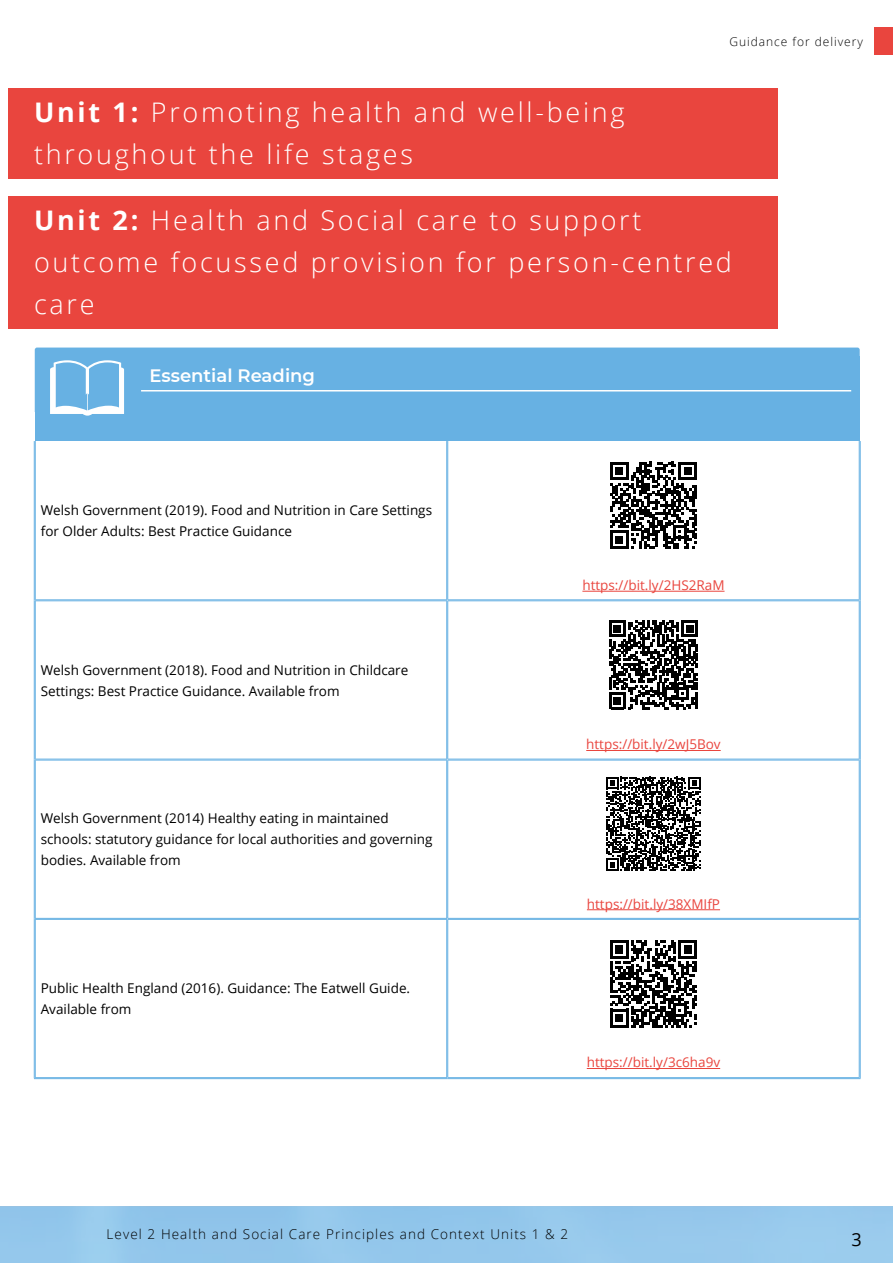
<style>
.page{position:relative;width:893px;height:1263px;background:#fff}
.page>*{position:absolute;margin:0;border:0;box-sizing:border-box;transform-origin:0 0}
.t1{font:300 27px/42px "Open Sans";letter-spacing:.1em;color:#fff}
.t2{font:600 18px "Montserrat";color:#fff}
.t3{font:18px "Open Sans";color:#000}
.t4{font:13.5px/21px "Open Sans";color:#000}
.t5{font:13.5px "Open Sans";color:#e9453e}
.t6{font:300 13.5px "Open Sans";letter-spacing:.08em;color:#000}
.t7{font:300 12px "Open Sans";letter-spacing:.08em;color:#000}
.s1{font-weight:700}
</style>
<div class="page">
<div style="left:874px;top:28px;width:19px;height:27px;background:#e9453e"></div>
<div style="left:9px;top:88px;width:769px;height:90px;background:#e9453e"></div>
<div style="left:9px;top:196px;width:769px;height:132px;background:#e9453e"></div>
<div style="left:35px;top:356px;width:825px;height:85px;background:#67b1e3"></div>
<hr style="left:34px;top:441px;width:1px;height:159px;background:#67b1e3">
<hr style="left:35px;top:441px;width:1px;height:158px;background:#67b1e3">
<hr style="left:446px;top:441px;width:1px;height:158px;background:#67b1e3">
<hr style="left:447px;top:441px;width:1px;height:158px;background:#67b1e3">
<hr style="left:859px;top:441px;width:1px;height:158px;background:#67b1e3">
<hr style="left:860px;top:441px;width:1px;height:159px;background:#67b1e3">
<hr style="left:35px;top:599px;width:412px;height:1px;background:#67b1e3">
<hr style="left:35px;top:600px;width:412px;height:1px;background:#67b1e3">
<hr style="left:34px;top:600px;width:1px;height:159px;background:#67b1e3">
<hr style="left:35px;top:601px;width:1px;height:158px;background:#67b1e3">
<hr style="left:447px;top:599px;width:412px;height:1px;background:#67b1e3">
<hr style="left:447px;top:600px;width:412px;height:1px;background:#67b1e3">
<hr style="left:446px;top:601px;width:1px;height:158px;background:#67b1e3">
<hr style="left:447px;top:601px;width:1px;height:158px;background:#67b1e3">
<hr style="left:859px;top:601px;width:1px;height:158px;background:#67b1e3">
<hr style="left:860px;top:600px;width:1px;height:159px;background:#67b1e3">
<hr style="left:35px;top:759px;width:412px;height:1px;background:#67b1e3">
<hr style="left:35px;top:760px;width:412px;height:1px;background:#67b1e3">
<hr style="left:34px;top:759px;width:1px;height:160px;background:#67b1e3">
<hr style="left:35px;top:760px;width:1px;height:158px;background:#67b1e3">
<hr style="left:447px;top:759px;width:412px;height:1px;background:#67b1e3">
<hr style="left:447px;top:760px;width:412px;height:1px;background:#67b1e3">
<hr style="left:446px;top:760px;width:1px;height:158px;background:#67b1e3">
<hr style="left:447px;top:760px;width:1px;height:158px;background:#67b1e3">
<hr style="left:859px;top:760px;width:1px;height:158px;background:#67b1e3">
<hr style="left:860px;top:759px;width:1px;height:160px;background:#67b1e3">
<hr style="left:35px;top:918px;width:412px;height:1px;background:#67b1e3">
<hr style="left:35px;top:919px;width:412px;height:1px;background:#67b1e3">
<hr style="left:34px;top:919px;width:1px;height:159px;background:#67b1e3">
<hr style="left:35px;top:920px;width:1px;height:157px;background:#67b1e3">
<hr style="left:447px;top:918px;width:412px;height:1px;background:#67b1e3">
<hr style="left:447px;top:919px;width:412px;height:1px;background:#67b1e3">
<hr style="left:446px;top:920px;width:1px;height:157px;background:#67b1e3">
<hr style="left:447px;top:920px;width:1px;height:157px;background:#67b1e3">
<hr style="left:859px;top:920px;width:1px;height:157px;background:#67b1e3">
<hr style="left:860px;top:919px;width:1px;height:159px;background:#67b1e3">
<hr style="left:35px;top:1077px;width:412px;height:1px;background:#67b1e3">
<hr style="left:34px;top:1078px;width:413px;height:1px;background:#67b1e3">
<hr style="left:447px;top:1077px;width:412px;height:1px;background:#67b1e3">
<hr style="left:447px;top:1078px;width:413px;height:1px;background:#67b1e3">
<svg style="left:35px;top:348px;width:825px;height:44px"></svg>
<hr style="left:141px;top:390px;width:710px;height:1px;background:#fff">
<hr style="left:582px;top:591px;width:142px;height:1px;background:#e9453e">
<svg style="left:610px;top:462px;width:87px;height:87px"></svg>
<hr style="left:586px;top:750px;width:135px;height:1px;background:#e9453e">
<svg style="left:609px;top:620px;width:89px;height:89px"></svg>
<hr style="left:587px;top:909px;width:133px;height:1px;background:#e9453e">
<svg style="left:606px;top:777px;width:95px;height:94px"></svg>
<hr style="left:587px;top:1068px;width:133px;height:1px;background:#e9453e">
<svg style="left:610px;top:940px;width:87px;height:87px"></svg>
<svg style="left:50px;top:360px;width:74px;height:56px"></svg>
<p class="t7" style="left:729px;top:33px;width:135px">Guidance for delivery</p>
<h1 class="t1" style="left:34px;top:90px;width:592px"><span class="s1">Unit 1:</span> Promoting health and well-being throughout the life stages</h1>
<h1 class="t1" style="left:34px;top:198px;width:699px"><span class="s1">Unit 2:</span> Health and Social care to support outcome focussed provision for person-centred care</h1>
<h2 class="t2" style="left:150px;top:363px;width:167px">Essential Reading</h2>
<p class="t4" style="left:41px;top:500px;width:393px">Welsh Government (2019). Food and Nutrition in Care Settings for Older Adults: Best Practice Guidance</p>
<p class="t4" style="left:41px;top:659px;width:369px">Welsh Government (2018). Food and Nutrition in Childcare<br>Settings: Best Practice Guidance. Available from</p>
<p class="t4" style="left:41px;top:808px;width:393px">Welsh Government (2014) Healthy eating in maintained schools: statutory guidance for local authorities and governing bodies. Available from</p>
<p class="t4" style="left:41px;top:977px;width:371px">Public Health England (2016). Guidance: The Eatwell Guide.<br>Available from</p>
<p class="t5" style="left:582px;top:576px;width:144px">https://bit.ly/2HS2RaM</p>
<p class="t5" style="left:586px;top:735px;width:136px">https://bit.ly/2wJ5Bov</p>
<p class="t5" style="left:587px;top:894px;width:135px">https://bit.ly/38XMIfP</p>
<p class="t5" style="left:587px;top:1053px;width:135px">https://bit.ly/3c6ha9v</p>
<p class="t6" style="left:107px;top:1225px;width:463px">Level 2 Health and Social Care Principles and Context Units 1 &amp; 2</p>
<h2 class="t3" style="left:851px;top:1227px;width:12px">3</h2>
</div>
